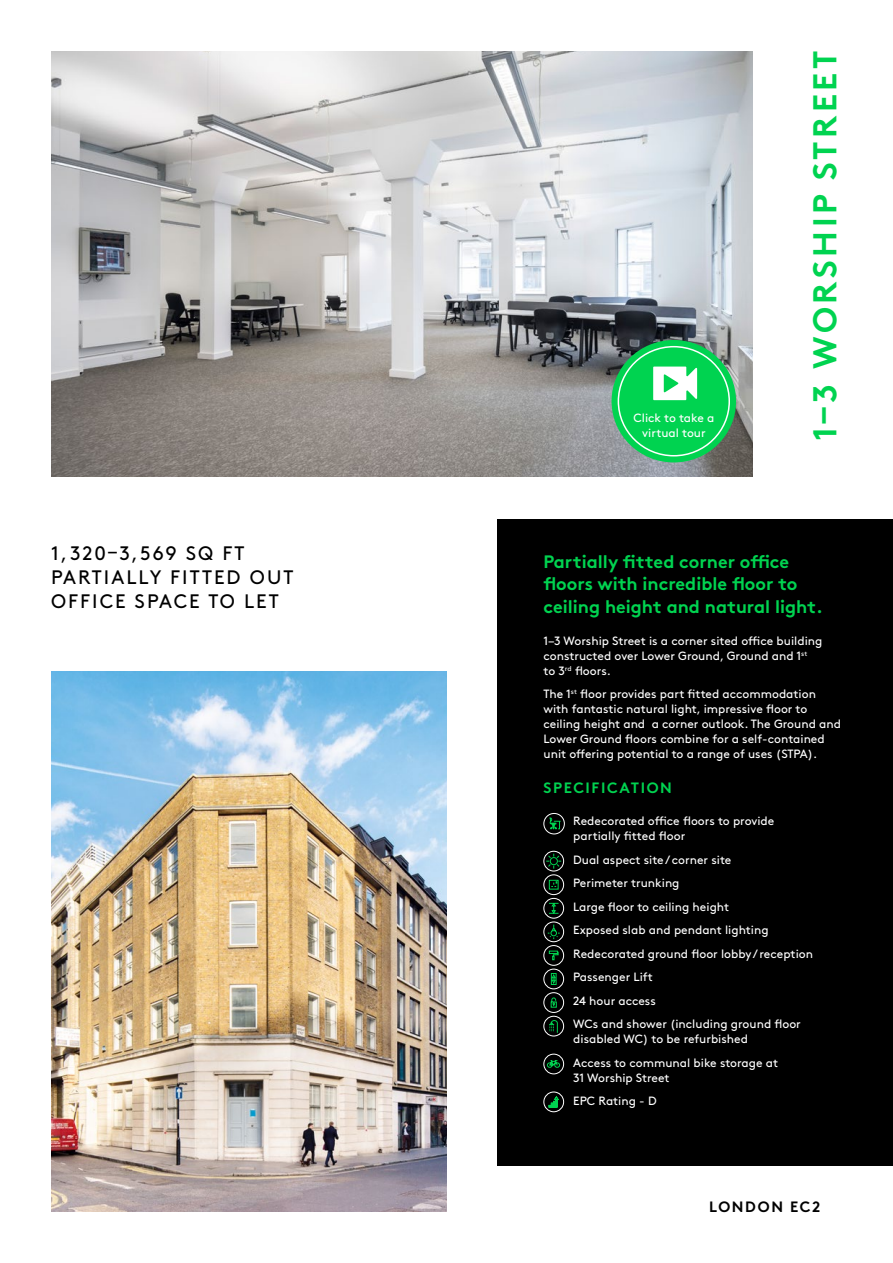
<style>
.page{position:relative;width:893px;height:1263px;background:#fff}
.page>*{position:absolute;margin:0;border:0;box-sizing:border-box;transform-origin:0 0}
.t1{font:700 33px "Brown";letter-spacing:.105em;color:#00d350}
.t2{font:19.5px/24px "Brown";letter-spacing:.105em;color:#000}
.t3{font:700 18px/22.5px "Brown";color:#00d350}
.t4{font:700 15px "Brown";letter-spacing:.105em;color:#00d350}
.t5{font:700 15px "Brown";letter-spacing:.105em;color:#000}
.t6{font:12px/23.5px "Brown";color:#fff}
</style>
<div class="page">
<div style="left:497px;top:519px;width:396px;height:646px;background:#000"></div>
<div style="left:543px;top:813px;width:22px;height:21px;border:1px solid #fff;border-radius:50%"></div>
<svg style="left:549px;top:818px;width:12px;height:11px"></svg>
<div style="left:543px;top:898px;width:21px;height:20px;border:1px solid #fff;border-radius:50%"></div>
<svg style="left:549px;top:902px;width:10px;height:12px"></svg>
<div style="left:543px;top:921px;width:21px;height:21px;border:1px solid #fff;border-radius:50%"></div>
<svg style="left:547px;top:924px;width:13px;height:16px"></svg>
<div style="left:543px;top:969px;width:21px;height:20px;border:1px solid #fff;border-radius:50%"></div>
<svg style="left:551px;top:973px;width:6px;height:12px"></svg>
<div style="left:543px;top:992px;width:21px;height:21px;border:1px solid #fff;border-radius:50%"></div>
<svg style="left:550px;top:997px;width:7px;height:11px"></svg>
<div style="left:543px;top:1016px;width:21px;height:20px;border:1px solid #fff;border-radius:50%"></div>
<svg style="left:549px;top:1020px;width:9px;height:13px"></svg>
<div style="left:543px;top:1054px;width:21px;height:20px;border:1px solid #fff;border-radius:50%"></div>
<svg style="left:547px;top:1060px;width:13px;height:8px"></svg>
<img style="left:51px;top:51px;width:702px;height:425px">
<img style="left:51px;top:672px;width:395px;height:540px">
<div style="left:543px;top:851px;width:21px;height:20px;border:1px solid #fff;border-radius:50%"></div>
<svg style="left:546px;top:853px;width:15px;height:16px"></svg>
<div style="left:543px;top:945px;width:21px;height:21px;border:1px solid #fff;border-radius:50%"></div>
<svg style="left:549px;top:950px;width:10px;height:10px"></svg>
<div style="left:543px;top:874px;width:21px;height:21px;border:1px solid #fff;border-radius:50%"></div>
<svg style="left:549px;top:879px;width:10px;height:11px"></svg>
<div style="left:543px;top:1091px;width:21px;height:21px;border:1px solid #fff;border-radius:50%"></div>
<svg style="left:548px;top:1096px;width:11px;height:12px"></svg>
<div style="left:612px;top:340px;width:124px;height:122px;background:#00d350;border-radius:50%"></div>
<div style="left:618px;top:346px;width:112px;height:110px;border:2px solid #fff;border-radius:50%"></div>
<svg style="left:653px;top:367px;width:44px;height:33px"></svg>
<h2 class="t2" style="left:51px;top:540px;width:244px">1,320–3,569 SQ FT<br>PARTIALLY FITTED OUT<br>OFFICE SPACE TO LET</h2>
<p class="t6" style="left:633px;top:410px;width:82px;line-height:14.5px;text-align:center">Click to take a virtual tour</p>
<h1 class="t1" style="left:798px;top:441px;width:392px;rotate:-90deg">1–3 WORSHIP STREET</h1>
<h3 class="t3" style="left:543px;top:548px;width:281px">Partially fitted corner office floors with incredible floor to ceiling height and natural light.</h3>
<p class="t6" style="left:543px;top:632px;width:280px;line-height:15px">1–3 Worship Street is a corner sited office building constructed over Lower Ground, Ground and 1<sup>st<br></sup>to 3<sup>rd</sup> floors.</p>
<p class="t6" style="left:543px;top:686px;width:299px;line-height:15px">The 1<sup>st</sup> floor provides part fitted accommodation with fantastic natural light, impressive floor to ceiling height and a corner outlook. The Ground and Lower Ground floors combine for a self-contained unit offering potential to a range of uses (STPA).</p>
<p class="t4" style="left:544px;top:776px;width:130px">SPECIFICATION</p>
<p class="t6" style="left:573px;top:813px;width:203px;line-height:15px">Redecorated office floors to provide partially fitted floor</p>
<p class="t6" style="left:573px;top:847px;width:241px">Dual aspect site / corner site<br>Perimeter trunking<br>Large floor to ceiling height<br>Exposed slab and pendant lighting<br>Redecorated ground floor lobby / reception<br>Passenger Lift<br>24 hour access<br>WCs and shower (including ground floor</p>
<p class="t6" style="left:573px;top:1026px;width:206px">disabled WC) to be refurbished<br>Access to communal bike storage at</p>
<p class="t6" style="left:573px;top:1065px;width:98px">31 Worship Street<br>EPC Rating - D</p>
<p class="t5" style="left:709px;top:1194px;width:113px">LONDON EC2</p>
</div>
